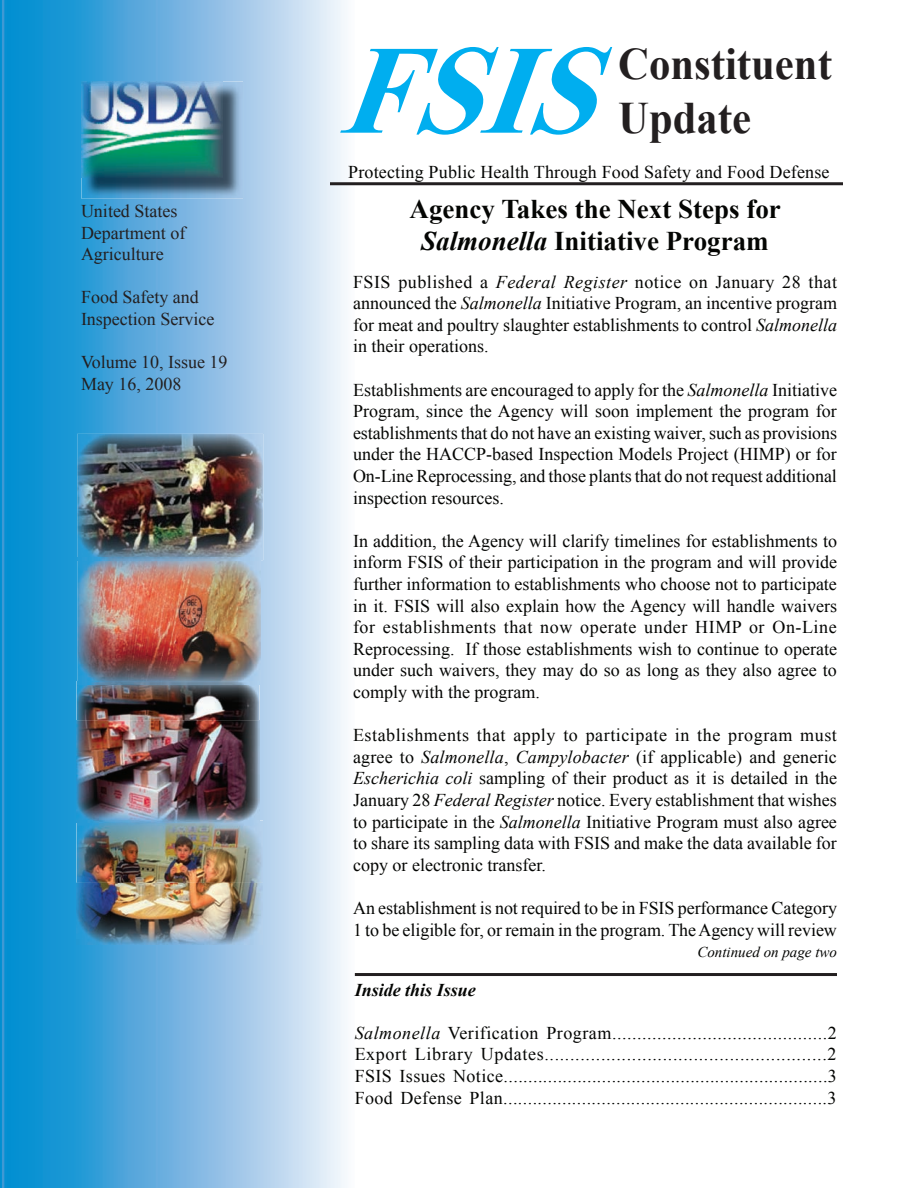
<style>
.page{position:relative;width:918px;height:1188px;background:#fff}
.page>*{position:absolute;margin:0;border:0;box-sizing:border-box;transform-origin:0 0}
.t1{font:italic 700 126.6px "Times New Roman";color:#00aeef;scale:.95 1}
.t2{font:700 45px/54px "Times New Roman";color:#231f20;scale:.95 1}
.t3{font:700 27px/32.4px "Times New Roman";color:#040503;text-align:center}
.t4{font:18px/21.6px "Times New Roman";color:#040503;text-align:justify}
.t5{font:18px/21.6px "Times New Roman";color:#231f20}
.t6{font:italic 700 18px "Times New Roman";color:#040503}
.t7{font:italic 15px "Times New Roman";color:#040503}
.s1{font-style:italic}
</style>
<div class="page">
<svg style="left:0;top:0;width:355px;height:1188px;background:#77bbe3"></svg>
<hr style="left:355px;top:973px;width:482px;height:3px;background:#231f20">
<hr style="left:330px;top:182px;width:513px;height:3px;background:#231f20">
<img style="left:82px;top:82px;width:161px;height:117px">
<img style="left:82px;top:82px;width:140px;height:96px">
<img style="left:77px;top:434px;width:186px;height:126px">
<img style="left:77px;top:883px;width:186px;height:61px">
<img style="left:77px;top:821px;width:186px;height:62px">
<img style="left:77px;top:720px;width:182px;height:102px">
<img style="left:77px;top:684px;width:182px;height:36px">
<img style="left:77px;top:560px;width:184px;height:124px">
<img style="left:77px;top:558px;width:184px;height:2px">
<img style="left:77px;top:681px;width:182px;height:3px">
<p class="t5" style="left:81px;top:200px;width:106px">United States<br>Department of<br>Agriculture</p>
<p class="t5" style="left:81px;top:286px;width:135px">Food Safety and<br>Inspection Service</p>
<p class="t5" style="left:81px;top:351px;width:148px">Volume 10, Issue 19<br>May 16, 2008</p>
<h1 class="t1" style="left:338px;top:3px;width:333px">FSIS</h1>
<h2 class="t2" style="left:618px;top:36px;width:226px">Constituent<br>Update</h2>
<p class="t4" style="left:348px;top:161px;width:483px">Protecting Public Health Through Food Safety and Food Defense</p>
<h3 class="t3" style="left:410px;top:192px;width:373px">Agency Takes the Next Steps for<br><span class="s1">Salmonella</span> Initiative Program</h3>
<p class="t4" style="left:353px;top:271px;width:485px">FSIS published a <span class="s1">Federal Register</span> notice on January 28 that announced the <span class="s1">Salmonella</span> Initiative Program, an incentive program for meat and poultry slaughter establishments to control <span class="s1">Salmonella </span>in their operations.</p>
<p class="t4" style="left:353px;top:379px;width:485px">Establishments are encouraged to apply for the <span class="s1">Salmonella</span> Initiative Program, since the Agency will soon implement the program for establishments that do not have an existing waiver, such as provisions under the HACCP-based Inspection Models Project (HIMP) or for On-Line Reprocessing, and those plants that do not request additional inspection resources.</p>
<p class="t4" style="left:353px;top:530px;width:485px">In addition, the Agency will clarify timelines for establishments to inform FSIS of their participation in the program and will provide further information to establishments who choose not to participate in it. FSIS will also explain how the Agency will handle waivers for establishments that now operate under HIMP or On-Line Reprocessing. If those establishments wish to continue to operate under such waivers, they may do so as long as they also agree to comply with the program.</p>
<p class="t4" style="left:353px;top:724px;width:485px">Establishments that apply to participate in the program must agree to <span class="s1">Salmonella</span>, <span class="s1">Campylobacter</span> (if applicable) and generic <span class="s1">Escherichia coli</span> sampling of their product as it is detailed in the January 28 <span class="s1">Federal Register</span> notice. Every establishment that wishes to participate in the <span class="s1">Salmonella</span> Initiative Program must also agree to share its sampling data with FSIS and make the data available for copy or electronic transfer.</p>
<p class="t4" style="left:353px;top:897px;width:486px">An establishment is not required to be in FSIS performance Category<br>1 to be eligible for, or remain in the program. The Agency will review</p>
<p class="t7" style="left:697px;top:941px;width:141px">Continued on page two</p>
<p class="t6" style="left:355px;top:977px;width:123px">Inside this Issue</p>
<p class="t4" style="left:355px;top:1022px;width:484px"><span class="s1">Salmonella</span> Verification Program...........................................2<br>Export Library Updates.......................................................2<br>FSIS Issues Notice..................................................................3<br>Food Defense Plan..................................................................3</p>
</div>
